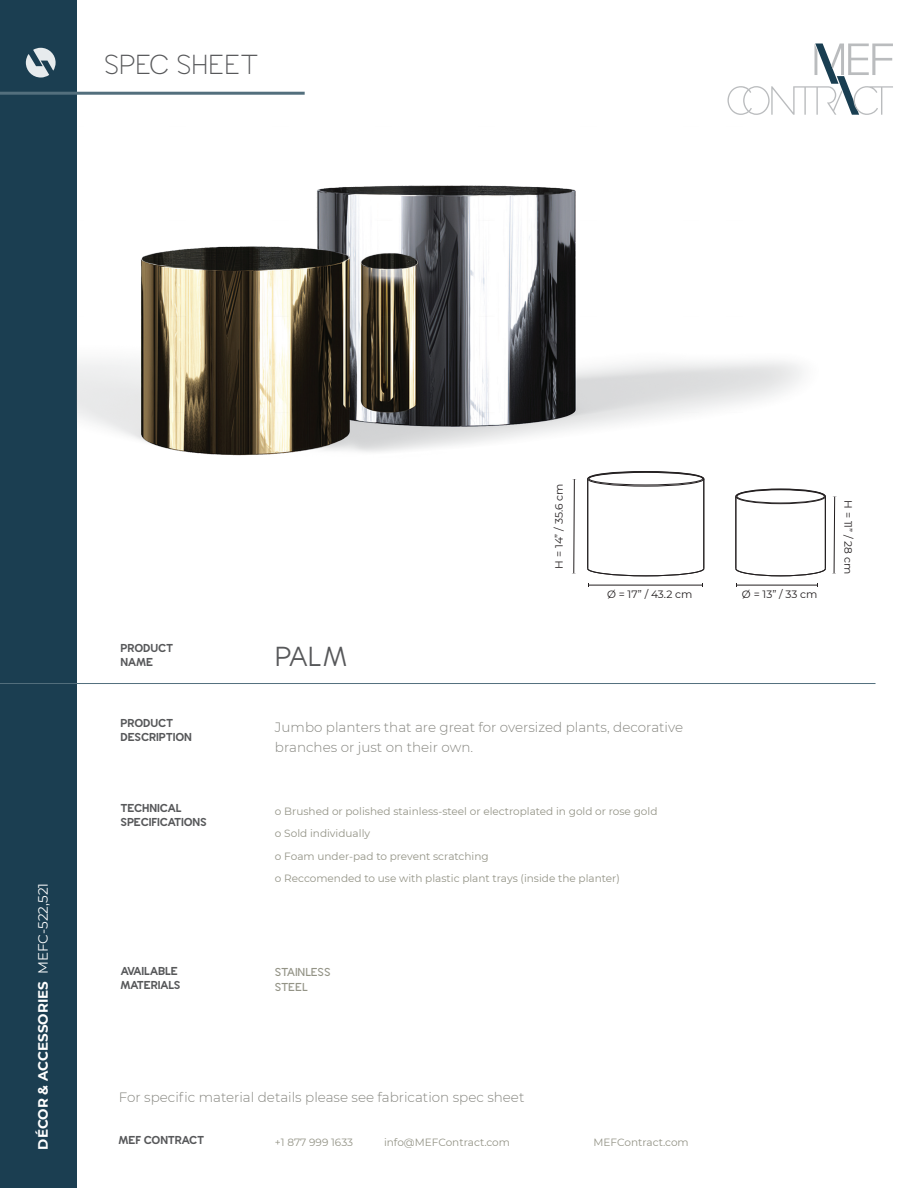
<style>
.page{position:relative;width:918px;height:1188px;background:#fff}
.page>*{position:absolute;margin:0;border:0;box-sizing:border-box;transform-origin:0 0}
.t1{font:300 28.65px "Wavehaus 42";letter-spacing:-.03em;color:#57585a}
.ProdName{font:28.65px "Wavehaus 66";color:#57585a}
.t2{font:300 13.5px/19.5px "Montserrat";color:#85857f}
.t3{font:700 13.5px "Montserrat";color:#fff}
.t4{font:700 12px/14.4px "Wavehaus 128";letter-spacing:-.015em;color:#57585a}
.t5{font:600 12px "Wavehaus 95";letter-spacing:-.02em;color:#939386}
.t6{font:10.65px "Montserrat";color:#231f20}
.t7{font:10.5px "Montserrat";color:#939386}
.s1{font-weight:400}
</style>
<div class="page">
<div style="left:0;top:0;width:77px;height:1188px;background:#1b3e51"></div>
<svg style="left:26px;top:48px;width:30px;height:30px"></svg>
<hr style="left:0;top:92px;width:305px;height:3px;background:#536f7d">
<hr style="left:0;top:683px;width:876px;height:1px;background:#536f7d">
<img style="left:77px;top:185px;width:725px;height:302px">
<div style="left:588px;top:472px;width:116px;height:14px;border:1px solid #231f20;border-radius:50%"></div>
<div style="left:589px;top:472px;width:114px;height:13px;border:1px solid #231f20;border-radius:50%"></div>
<div style="left:736px;top:489px;width:89px;height:15px;border:1px solid #231f20;border-radius:50%"></div>
<hr style="left:704px;top:479px;width:1px;height:90px;background:#231f20">
<hr style="left:588px;top:479px;width:1px;height:90px;background:#231f20">
<hr style="left:736px;top:497px;width:1px;height:72px;background:#231f20">
<div style="left:737px;top:490px;width:87px;height:13px;border:1px solid #231f20;border-radius:50%"></div>
<svg style="left:587px;top:471px;width:117px;height:9px"></svg>
<svg style="left:735px;top:488px;width:91px;height:9px"></svg>
<svg style="left:735px;top:568px;width:91px;height:9px"></svg>
<svg style="left:587px;top:568px;width:117px;height:9px"></svg>
<hr style="left:703px;top:479px;width:1px;height:90px;background:#231f20">
<hr style="left:587px;top:479px;width:1px;height:90px;background:#231f20">
<hr style="left:735px;top:497px;width:1px;height:72px;background:#231f20">
<hr style="left:825px;top:497px;width:1px;height:72px;background:#231f20">
<svg style="left:832px;top:496px;width:5px;height:78px"></svg>
<svg style="left:572px;top:479px;width:4px;height:95px"></svg>
<hr style="left:588px;top:585px;width:115px;height:1px;background:#231f20">
<hr style="left:736px;top:585px;width:81px;height:1px;background:#231f20">
<svg style="left:727px;top:43px;width:166px;height:72px"></svg>
<h1 class="t1" style="left:104px;top:51px;width:156px">SPEC SHEET</h1>
<p class="t3" style="left:33px;top:1150px;width:268px;rotate:-90deg">DÉCOR &amp; ACCESSORIES <span class="s1">MEFC-522,521</span></p>
<p class="t6" style="left:552px;top:569px;width:86px;rotate:-90deg">H = 14” / 35.6 cm</p>
<p class="t6" style="left:856px;top:500px;width:76px;rotate:90deg">H = 11” / 28 cm</p>
<p class="t6" style="left:607px;top:587px;width:87px">Ø = 17” / 43.2 cm</p>
<p class="t6" style="left:742px;top:587px;width:77px">Ø = 13” / 33 cm</p>
<p class="t4" style="left:121px;top:641px;width:54px">PRODUCT<br>NAME</p>
<p class="ProdName" style="left:275px;top:643px;width:74px">PALM</p>
<p class="t4" style="left:121px;top:716px;width:73px">PRODUCT<br>DESCRIPTION</p>
<p class="t2" style="left:275px;top:717px;width:410px">Jumbo planters that are great for oversized plants, decorative branches or just on their own.</p>
<p class="t4" style="left:121px;top:801px;width:88px">TECHNICAL<br>SPECIFICATIONS</p>
<p class="t7" style="left:275px;top:804px;width:384px">o Brushed or polished stainless-steel or electroplated in gold or rose gold</p>
<p class="t7" style="left:275px;top:826px;width:97px">o Sold individually</p>
<p class="t7" style="left:275px;top:849px;width:215px">o Foam under-pad to prevent scratching</p>
<p class="t7" style="left:275px;top:871px;width:346px">o Reccomended to use with plastic plant trays (inside the planter)</p>
<p class="t4" style="left:121px;top:964px;width:62px">AVAILABLE<br>MATERIALS</p>
<p class="t5" style="left:275px;top:966px;width:57px">STAINLESS</p>
<p class="t5" style="left:275px;top:981px;width:35px">STEEL</p>
<p class="t2" style="left:119px;top:1087px;width:407px">For specific material details please see fabrication spec sheet</p>
<p class="t4" style="left:119px;top:1133px;width:87px">MEF CONTRACT</p>
<p class="t7" style="left:275px;top:1135px;width:80px">+1 877 999 1633</p>
<p class="t7" style="left:384px;top:1135px;width:127px">info@MEFContract.com</p>
<p class="t7" style="left:594px;top:1135px;width:97px">MEFContract.com</p>
</div>
